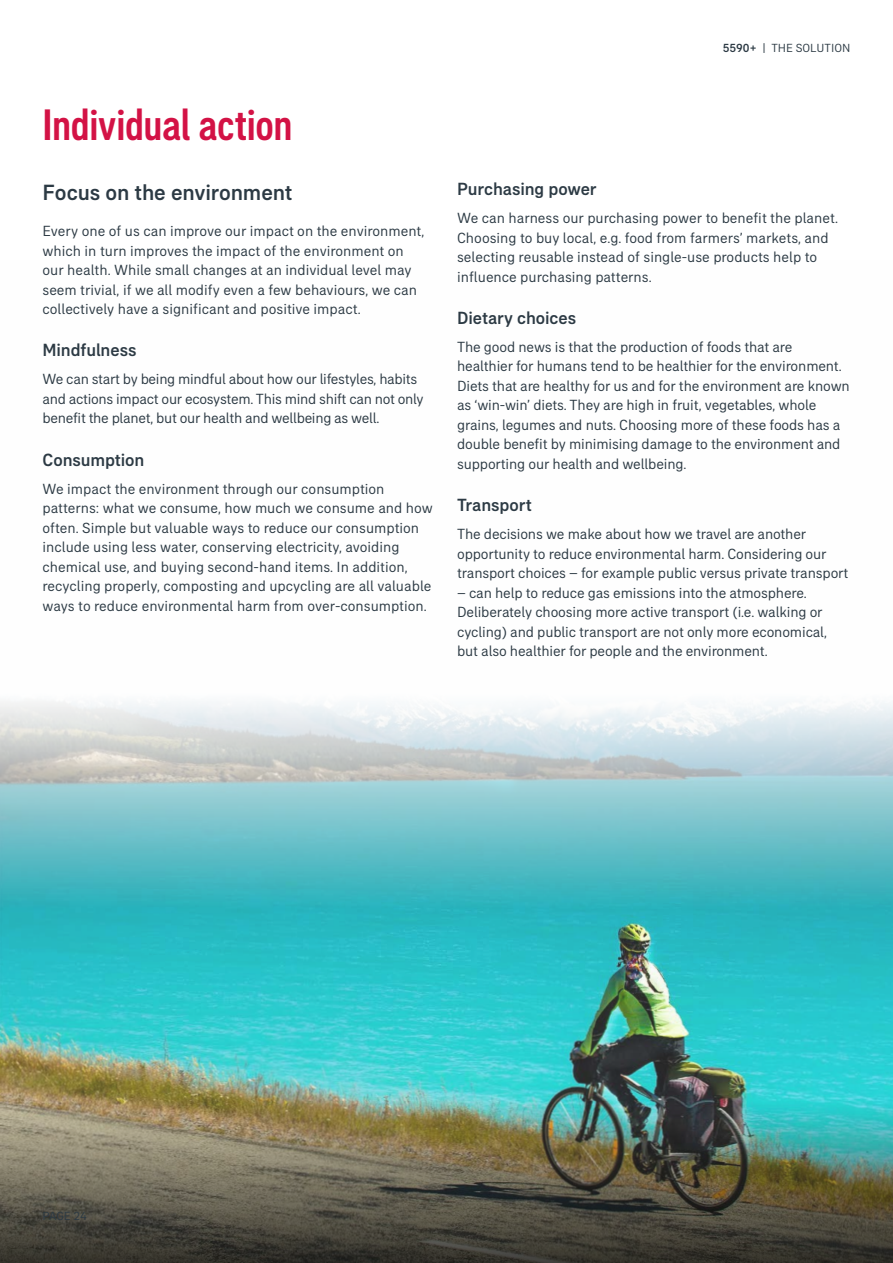
<style>
.page{position:relative;width:893px;height:1263px;background:#fff}
.page>*{position:absolute;margin:0;border:0;box-sizing:border-box;transform-origin:0 0}
.t1{font:500 condensed 45px "AIA Everest";letter-spacing:-.01em;color:#d31245}
.t2{font:500 22.5px "AIA Everest";letter-spacing:-.005em;color:#2c3a44}
.t3{font:500 18px "AIA Everest";letter-spacing:-.005em;color:#2c3a44}
.t4{font:15px/19.5px "AIA Everest";letter-spacing:-.01em;color:#2c3a44}
.t5{font:12px "AIA Everest";color:#2c3a44}
.s1{font-weight:500}
</style>
<div class="page">
<img style="left:0;top:701px;width:893px;height:400px">
<img style="left:0;top:1101px;width:893px;height:162px">
<h1 class="t1" style="left:43px;top:99px;width:252px">Individual action</h1>
<h2 class="t2" style="left:43px;top:179px;width:251px">Focus on the environment</h2>
<p class="t4" style="left:43px;top:221px;width:383px">Every one of us can improve our impact on the environment, which in turn improves the impact of the environment on our health. While small changes at an individual level may seem trivial, if we all modify even a few behaviours, we can collectively have a significant and positive impact.</p>
<p class="t3" style="left:43px;top:340px;width:96px">Mindfulness</p>
<p class="t4" style="left:43px;top:369px;width:383px">We can start by being mindful about how our lifestyles, habits and actions impact our ecosystem. This mind shift can not only benefit the planet, but our health and wellbeing as well.</p>
<p class="t3" style="left:43px;top:449px;width:103px">Consumption</p>
<p class="t4" style="left:43px;top:479px;width:392px">We impact the environment through our consumption patterns: what we consume, how much we consume and how often. Simple but valuable ways to reduce our consumption include using less water, conserving electricity, avoiding chemical use, and buying second-hand items. In addition, recycling properly, composting and upcycling are all valuable ways to reduce environmental harm from over-consumption.</p>
<p class="t5" style="left:723px;top:41px;width:129px"><span class="s1">5590+</span> | Th e soluti on</p>
<p class="t3" style="left:457px;top:179px;width:141px">Purchasing power</p>
<p class="t4" style="left:457px;top:208px;width:382px">We can harness our purchasing power to benefit the planet.<br>Choosing to buy local, e.g. food from farmers’ markets, and selecting reusable instead of single-use products help to influence purchasing patterns.</p>
<p class="t3" style="left:457px;top:307px;width:121px">Dietary choices</p>
<p class="t4" style="left:457px;top:337px;width:394px">The good news is that the production of foods that are healthier for humans tend to be healthier for the environment.<br>Diets that are healthy for us and for the environment are known as ‘win-win’ diets. They are high in fruit, vegetables, whole grains, legumes and nuts. Choosing more of these foods has a double benefit by minimising damage to the environment and supporting our health and wellbeing.</p>
<p class="t3" style="left:457px;top:495px;width:76px">Transport</p>
<p class="t4" style="left:457px;top:524px;width:393px">The decisions we make about how we travel are another opportunity to reduce environmental harm. Considering our transport choices – for example public versus private transport</p>
<p class="t4" style="left:457px;top:583px;width:372px">– can help to reduce gas emissions into the atmosphere.<br>Deliberately choosing more active transport (i.e. walking or cycling) and public transport are not only more economical, but also healthier for people and the environment.</p>
<p class="t5" style="left:43px;top:1209px;width:46px">PAGE 24</p>
</div>
